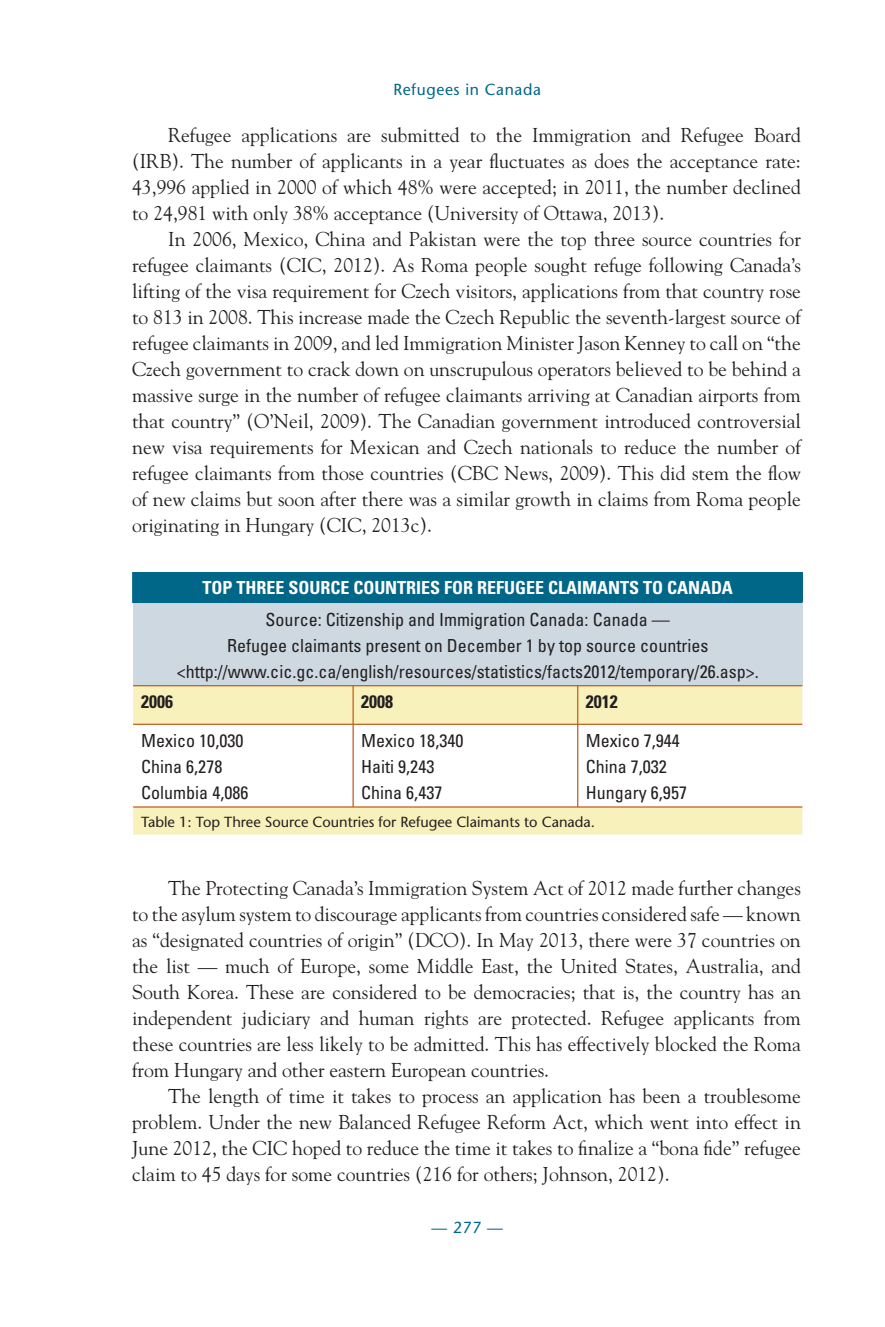
<style>
.page{position:relative;width:885px;height:1327px;background:#fff}
.page>*{position:absolute;margin:0;border:0;box-sizing:border-box;transform-origin:0 0}
.t1{font:20px/26px "Goudy";color:#231f20;text-align:justify}
.t2{font:condensed 18px/26px "Univers";color:#231f20}
.t3{font:700 condensed 18px "Univers";color:#fff}
.t4{font:700 condensed 18px "Univers";color:#231f20}
.t5{font:16px "Stone Sans";letter-spacing:.04em;color:#006788}
.t6{font:14.6px "Stone Sans";color:#231f20}
</style>
<div class="page">
<div style="left:133px;top:572px;width:669px;height:30px;background:#006788"></div>
<div style="left:133px;top:602px;width:669px;height:83px;background:#cdd8e1"></div>
<div style="left:133px;top:686px;width:669px;height:148px;background:#f9f1bb"></div>
<svg style="left:133px;top:724px;width:669px;height:82px"></svg>
<hr style="left:133px;top:685px;width:219px;height:1px;background:#be5717">
<hr style="left:353px;top:685px;width:224px;height:1px;background:#be5717">
<hr style="left:352px;top:685px;width:1px;height:39px;background:#be5717">
<hr style="left:578px;top:685px;width:224px;height:1px;background:#be5717">
<hr style="left:577px;top:685px;width:1px;height:39px;background:#be5717">
<hr style="left:133px;top:723px;width:219px;height:1px;background:#be5717">
<hr style="left:353px;top:723px;width:224px;height:1px;background:#be5717">
<hr style="left:352px;top:724px;width:1px;height:83px;background:#be5717">
<hr style="left:578px;top:723px;width:224px;height:1px;background:#be5717">
<hr style="left:577px;top:724px;width:1px;height:83px;background:#be5717">
<hr style="left:133px;top:806px;width:219px;height:1px;background:#be5717">
<hr style="left:353px;top:806px;width:224px;height:1px;background:#be5717">
<hr style="left:578px;top:806px;width:224px;height:1px;background:#be5717">
<hr style="left:132px;top:572px;width:2px;height:31px;background:#006788">
<hr style="left:134px;top:601px;width:443px;height:2px;background:#006788">
<hr style="left:577px;top:601px;width:225px;height:2px;background:#006788">
<p class="t5" style="left:393px;top:83px;width:149px">Refugees in Canada</p>
<p class="t1" style="left:132px;top:123px;width:670px;text-indent:36px">Refugee applications are submitted to the Immigration and Refugee Board (IRB). The number of applicants in a year fluctuates as does the acceptance rate:<br>43,996 applied in 2000 of which 48% were accepted; in 2011, the number declined to 24,981 with only 38% acceptance (University of Ottawa, 2013).</p>
<p class="t1" style="left:132px;top:227px;width:670px;text-indent:36px">In 2006, Mexico, China and Pakistan were the top three source countries for refugee claimants (CIC, 2012). As Roma people sought refuge following Canada’s lifting of the visa requirement for Czech visitors, applications from that country rose to 813 in 2008. This increase made the Czech Republic the seventh-largest source of refugee claimants in 2009, and led Immigration Minister Jason Kenney to call on “the Czech government to crack down on unscrupulous operators believed to be behind a massive surge in the number of refugee claimants arriving at Canadian airports from that country” (O’Neil, 2009). The Canadian government introduced controversial new visa requirements for Mexican and Czech nationals to reduce the number of refugee claimants from those countries (CBC News, 2009). This did stem the flow of new claims but soon after there was a similar growth in claims from Roma people originating in Hungary (CIC, 2013c).</p>
<p class="t3" style="left:202px;top:581px;width:532px">TOP THREE SOURCE COUNTRIES FOR REFUGEE CLAIMANTS TO CANADA</p>
<p class="t2" style="left:177px;top:608px;width:583px;text-align:center">Source: Citizenship and Immigration Canada: Canada —<br>Refugee claimants present on December 1 by top source countries &lt;http://www.cic.gc.ca/english/resources/statistics/facts2012/temporary/26.asp&gt;.</p>
<p class="t4" style="left:141px;top:694px;width:34px">2006</p>
<p class="t4" style="left:361px;top:694px;width:34px">2008</p>
<p class="t4" style="left:585px;top:694px;width:34px">2012</p>
<p class="t2" style="left:141px;top:729px;width:109px">Mexico 10,030<br>China 6,278<br>Columbia 4,086</p>
<p class="t2" style="left:361px;top:729px;width:104px">Mexico 18,340<br>Haiti 9,243<br>China 6,437</p>
<p class="t2" style="left:585px;top:729px;width:103px">Mexico 7,944<br>China 7,032<br>Hungary 6,957</p>
<p class="t6" style="left:141px;top:815px;width:455px">Table 1: Top Three Source Countries for Refugee Claimants to Canada.</p>
<p class="t1" style="left:132px;top:876px;width:670px;text-indent:36px">The Protecting Canada’s Immigration System Act of 2012 made further changes to the asylum system to discourage applicants from countries considered safe — known as “designated countries of origin” (DCO). In May 2013, there were 37 countries on the list — much of Europe, some Middle East, the United States, Australia, and South Korea. These are considered to be democracies; that is, the country has an independent judiciary and human rights are protected. Refugee applicants from these countries are less likely to be admitted. This has effectively blocked the Roma from Hungary and other eastern European countries.</p>
<p class="t1" style="left:132px;top:1084px;width:670px;text-indent:36px">The length of time it takes to process an application has been a troublesome problem. Under the new Balanced Refugee Reform Act, which went into effect in June 2012, the CIC hoped to reduce the time it takes to finalize a “bona fide” refugee claim to 45 days for some countries (216 for others; Johnson, 2012).</p>
<p class="t5" style="left:431px;top:1221px;width:73px">— 277 —</p>
</div>
